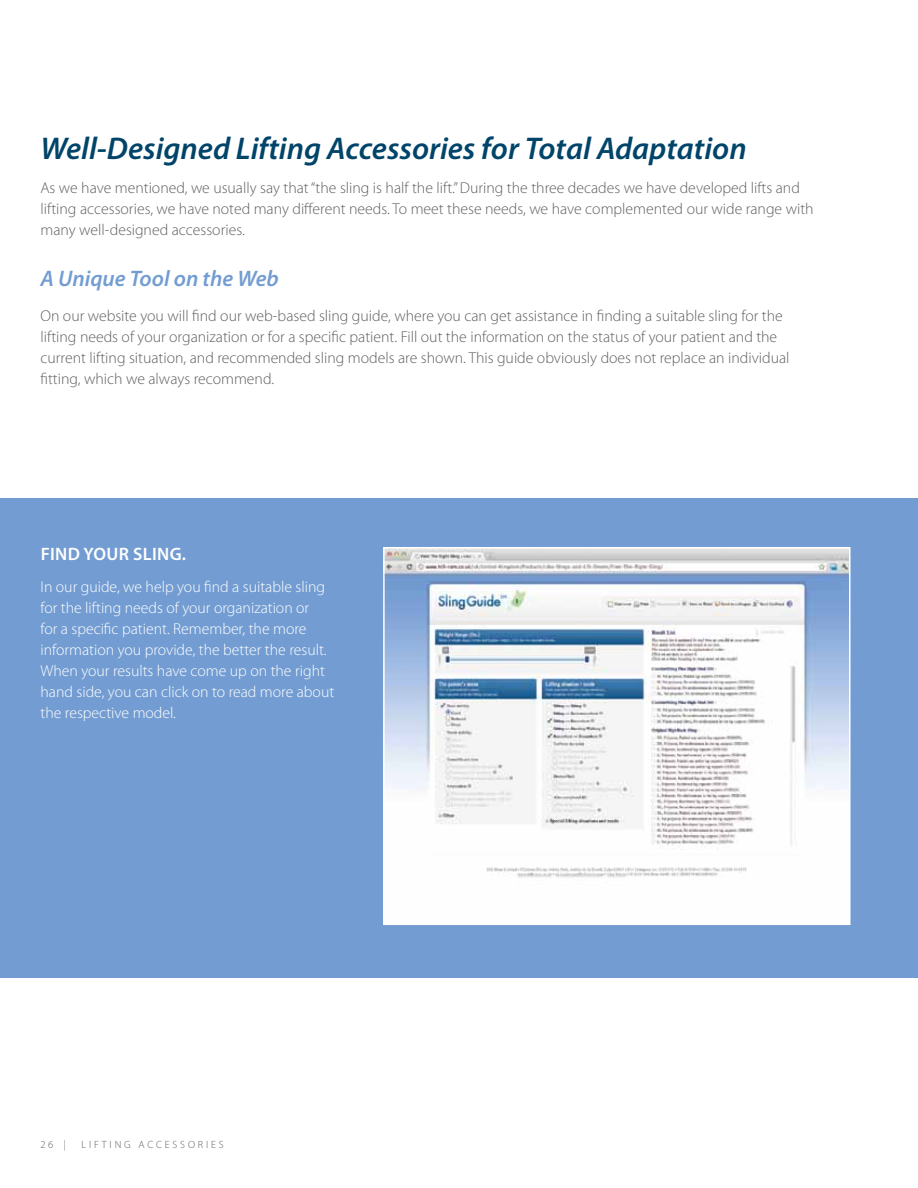
<style>
.page{position:relative;width:918px;height:1188px;background:#fff}
.page>*{position:absolute;margin:0;border:0;box-sizing:border-box;transform-origin:0 0}
.t1{font:italic 600 31.5px "Myriad Pro";color:#00446a}
.t2{font:italic 600 22.5px "Myriad Pro";color:#739dd2}
.t3{font:600 18px "Myriad Pro";letter-spacing:.02em;color:#fff}
.t4{font:300 15.75px/21px "Myriad Pro";color:#5f6062}
.t5{font:300 15.75px/21px "Myriad Pro";color:#fff}
.t6{font:300 10.5px "Myriad Pro";letter-spacing:.27em;color:#5f6062}
</style>
<div class="page">
<div style="left:0;top:498px;width:918px;height:479px;background:#739dd2"></div>
<img style="left:386px;top:550px;width:461px;height:372px">
<div style="left:383px;top:547px;width:467px;height:378px;border:2px solid #fff"></div>
<h1 class="t1" style="left:40px;top:131px;width:708px">Well-Designed Lifting Accessories for Total Adaptation</h1>
<p class="t4" style="left:40px;top:178px;width:775px">As we have mentioned, we usually say that “the sling is half the lift.” During the three decades we have developed lifts and lifting accessories, we have noted many different needs. To meet these needs, we have complemented our wide range with many well-designed accessories.</p>
<h2 class="t2" style="left:40px;top:266px;width:240px">A Unique Tool on the Web</h2>
<p class="t4" style="left:40px;top:305px;width:751px">On our website you will find our web-based sling guide, where you can get assistance in finding a suitable sling for the lifting needs of your organization or for a specific patient. Fill out the information on the status of your patient and the current lifting situation, and recommended sling models are shown. This guide obviously does not replace an individual fitting, which we always recommend.</p>
<p class="t3" style="left:41px;top:544px;width:147px">FIND YOUR SLING.</p>
<p class="t5" style="left:40px;top:577px;width:295px">I n our guide, we help you find a suitable sling for the lifting needs of your organization or<br>for a specific patient. Remember, the more information you provide, the better the result.<br>When your results have come up on the right hand side, you can click on to read more about the respective model.</p>
<p class="t6" style="left:40px;top:1138px;width:27px">26 |</p>
<p class="t6" style="left:82px;top:1138px;width:100px">Lift ing Accessor</p>
<p class="t6" style="left:206px;top:1138px;width:18px">ies</p>
</div>
